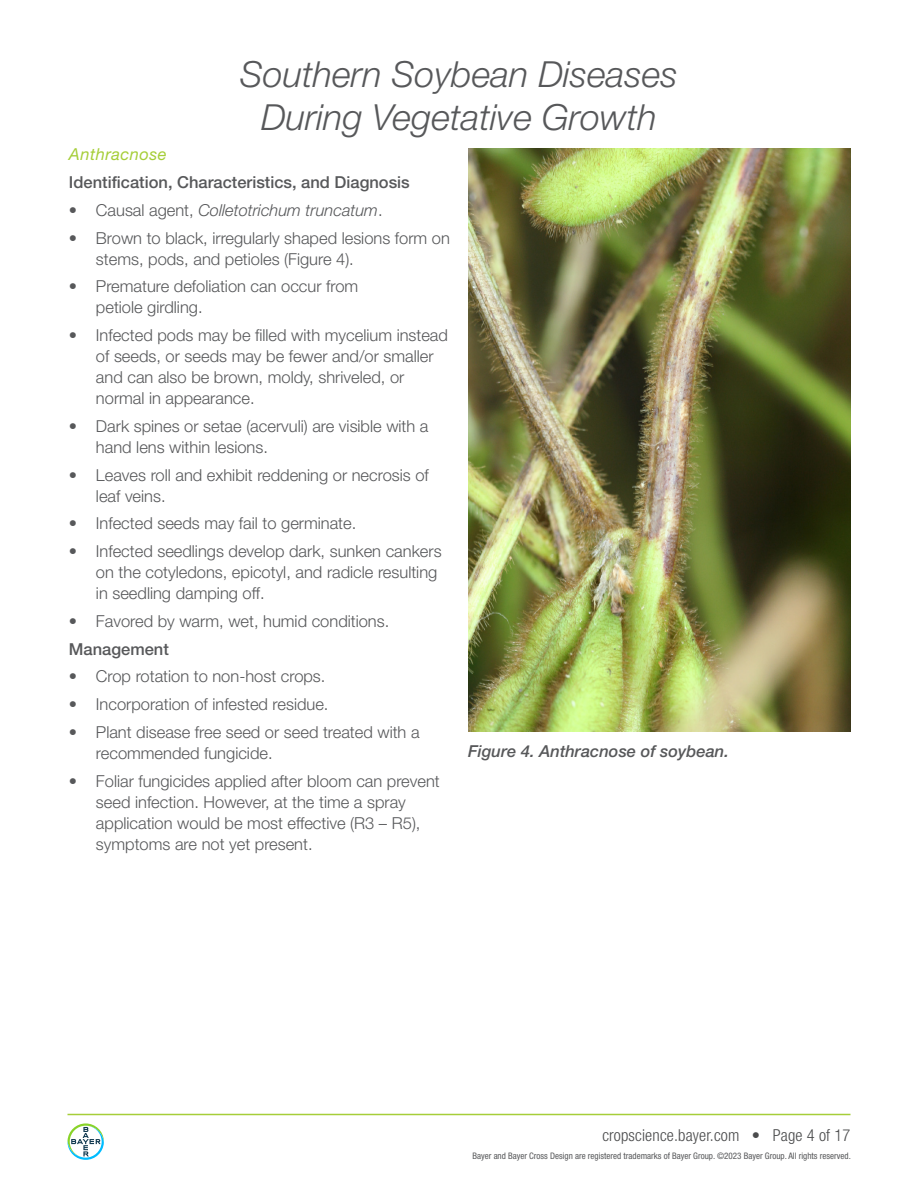
<style>
.page{position:relative;width:918px;height:1188px;background:#fff}
.page>*{position:absolute;margin:0;border:0;box-sizing:border-box;transform-origin:0 0}
.Title__Bayer{font:italic 300 36px/43.2px "Helvetica Neue LT Pro";color:#57585a;text-align:center}
.t1{font:300 16.5px/21px "Helvetica Neue";color:#57585a}
.Universal_2nd_Level{font:500 16.5px "Helvetica Neue";color:#57585a}
.t2{font:italic 300 16.5px "Helvetica Neue";color:#57585a}
.t3{font:300 condensed 16.5px "Helvetica Neue LT Std";letter-spacing:.01em;color:#4b4c4d}
.Universal_Caption{font:italic 500 16.5px "Helvetica Neue LT Pro";color:#57585a}
.Subhead__Bayer{font:italic 16.5px "Helvetica Neue LT Pro";letter-spacing:.03em;color:#a6ce39}
.t4{font:condensed 9px "Helvetica Neue LT Std";color:#57585a}
.s1{font-style:normal}
</style>
<div class="page">
<svg style="left:68px;top:1123px;width:36px;height:37px"></svg>
<hr style="left:68px;top:1114px;width:782px;height:1px;background:#a6ce39">
<img style="left:468px;top:148px;width:382px;height:584px">
<p class="Title__Bayer" style="left:240px;top:52px;width:439px">Southern Soybean Diseases<br>During Vegetative Growth</p>
<p class="Subhead__Bayer" style="left:69px;top:144px;width:99px">Anthracnose</p>
<p class="Universal_2nd_Level" style="left:69px;top:172px;width:342px">Identification, Characteristics, and Diagnosis</p>
<p class="t2" style="left:69px;top:200px;width:315px"><span class="s1">• Causal agent,</span> Colletotrichum truncatum<span class="s1">.</span></p>
<p class="t1" style="left:96px;top:227px;width:355px;text-indent:-27px">• Brown to black, irregularly shaped lesions form on stems, pods, and petioles (Figure 4).</p>
<p class="t1" style="left:96px;top:276px;width:264px;text-indent:-27px">• Premature defoliation can occur from petiole girdling.</p>
<p class="t1" style="left:96px;top:324px;width:354px;text-indent:-27px">• Infected pods may be filled with mycelium instead of seeds, or seeds may be fewer and/or smaller and can also be brown, moldy, shriveled, or normal in appearance.</p>
<p class="t1" style="left:96px;top:415px;width:334px;text-indent:-27px">• Dark spines or setae (acervuli) are visible with a hand lens within lesions.</p>
<p class="t1" style="left:96px;top:464px;width:334px;text-indent:-27px">• Leaves roll and exhibit reddening or necrosis of leaf veins.</p>
<p class="t1" style="left:69px;top:513px;width:289px">• Infected seeds may fail to germinate.</p>
<p class="t1" style="left:96px;top:540px;width:347px;text-indent:-27px">• Infected seedlings develop dark, sunken cankers on the cotyledons, epicotyl, and radicle resulting in seedling damping off.</p>
<p class="t1" style="left:69px;top:610px;width:322px">• Favored by warm, wet, humid conditions.</p>
<p class="Universal_2nd_Level" style="left:69px;top:639px;width:101px">Management</p>
<p class="t1" style="left:69px;top:666px;width:258px">• Crop rotation to non-host crops.</p>
<p class="t1" style="left:69px;top:693px;width:261px">• Incorporation of infested residue.</p>
<p class="t1" style="left:96px;top:721px;width:325px;text-indent:-27px">• Plant disease free seed or seed treated with a recommended fungicide.</p>
<p class="t1" style="left:96px;top:770px;width:345px;text-indent:-27px">• Foliar fungicides applied after bloom can prevent seed infection. However, at the time a spray application would be most effective (R3 – R5), symptoms are not yet present.</p>
<p class="Universal_Caption" style="left:468px;top:742px;width:263px">Figure 4. Anthracnose of soybean.</p>
<p class="t3" style="left:602px;top:1126px;width:250px">cropscience.bayer.com • Page 4 of 17</p>
<p class="t4" style="left:473px;top:1150px;width:380px">Bayer and Bayer Cross Design are registered trademarks of Bayer Group. ©2023 Bayer Group. All rights reserved.</p>
</div>
